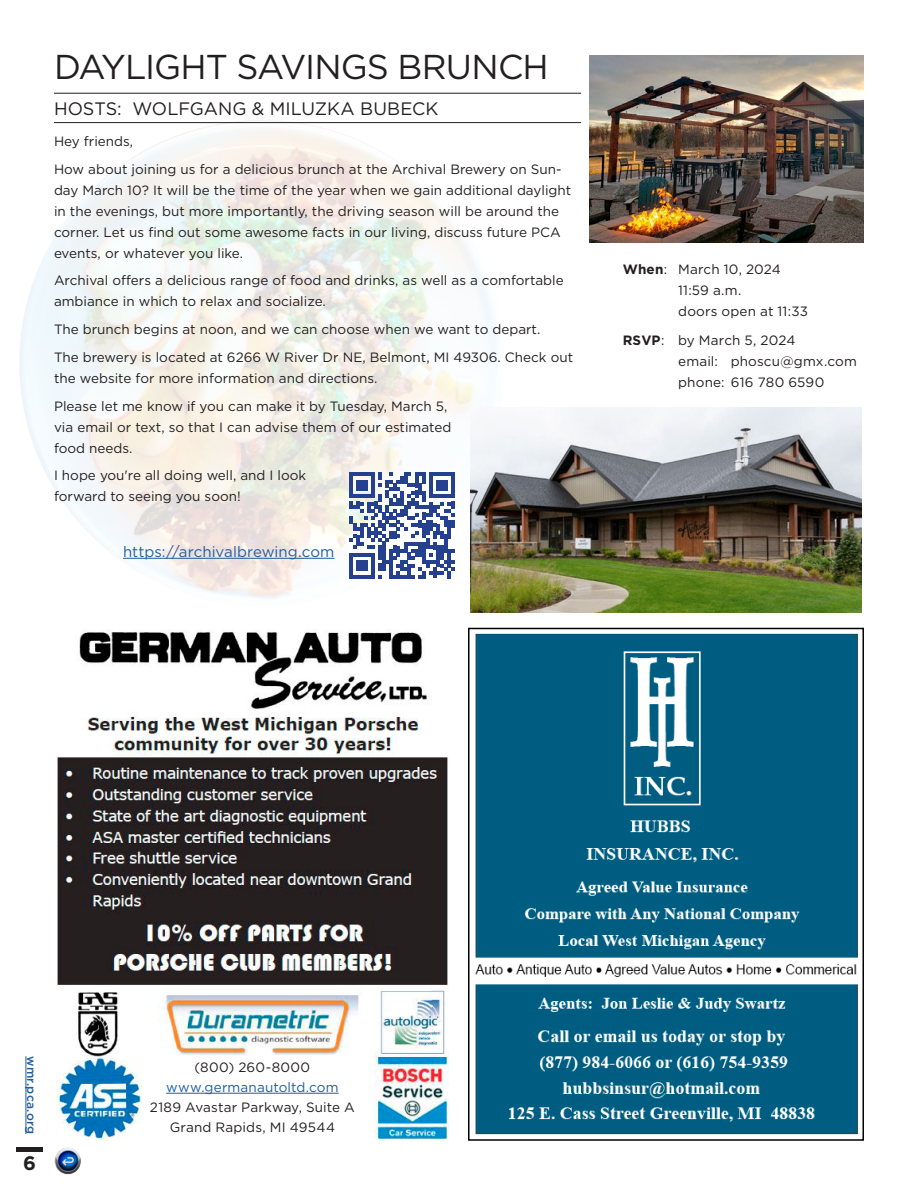
<style>
.page{position:relative;width:918px;height:1188px;background:#fff}
.page>*{position:absolute;margin:0;border:0;box-sizing:border-box;transform-origin:0 0}
.t1{font:34.5px "Gotham";letter-spacing:-.03em;color:#231f20}
.t2{font:700 19.5px "Gotham";color:#231f20}
.t3{font:18px "Gotham";color:#231f20}
.t4{font:15px "Gotham";color:#215e9e}
.t5{font:13.5px/21px "Gotham";color:#231f20}
.t6{font:13.5px "Gotham";letter-spacing:.015em;color:#215e9e}
.t7{font:13.5px "Gotham";letter-spacing:.03em;color:#231f20}
.t8{font:500 12px "Gotham";letter-spacing:.02em;color:#215e9e}
.s1{font-weight:700}
</style>
<div class="page">
<hr style="left:917px;top:0;width:1px;height:1188px;background:#76193f">
<img style="left:19px;top:120px;width:486px;height:486px;border-radius:243px">
<img style="left:475px;top:633px;width:383px;height:502px">
<div style="left:468px;top:628px;width:396px;height:513px;border:2px solid #000"></div>
<hr style="left:123px;top:558px;width:211px;height:1px;background:#215e9e">
<hr style="left:54px;top:93px;width:527px;height:1px;background:#231f20">
<hr style="left:54px;top:122px;width:527px;height:1px;background:#231f20">
<img style="left:57px;top:631px;width:391px;height:510px">
<div style="left:143px;top:1055px;width:218px;height:83px;background:#fff"></div>
<hr style="left:166px;top:1093px;width:173px;height:1px;background:#215e9e">
<img style="left:590px;top:56px;width:274px;height:187px">
<img style="left:471px;top:407px;width:391px;height:206px">
<svg style="left:349px;top:473px;width:106px;height:105px"></svg>
<hr style="left:26px;top:1056px;width:1px;height:78px;background:#215e9e">
<hr style="left:16px;top:1148px;width:27px;height:4px;background:#231f20">
<img style="left:54px;top:1148px;width:27px;height:26px">
<h1 class="t1" style="left:54px;top:44px;width:496px">DAYLIGHT SAVINGS BRUNCH</h1>
<h3 class="t3" style="left:54px;top:97px;width:386px">HOSTS: WOLFGANG &amp; MILUZKA BUBECK</h3>
<p class="t5" style="left:54px;top:127px;width:509px;line-height:27.8px">Hey friends,<br>How about joining us for a delicious brunch at the Archival Brewery on Sun-</p>
<p class="t5" style="left:54px;top:179px;width:519px">day March 10? It will be the time of the year when we gain additional daylight in the evenings, but more importantly, the driving season will be around the corner. Let us find out some awesome facts in our living, discuss future PCA events, or whatever you like.</p>
<p class="t5" style="left:54px;top:270px;width:511px">Archival offers a delicious range of food and drinks, as well as a comfortable ambiance in which to relax and socialize.</p>
<p class="t5" style="left:54px;top:315px;width:521px;line-height:27.8px">The brunch begins at noon, and we can choose when we want to depart.<br>The brewery is located at 6266 W River Dr NE, Belmont, MI 49306. Check out</p>
<p class="t5" style="left:54px;top:364px;width:395px;line-height:27.8px">the website for more information and directions.<br>Please let me know if you can make it by Tuesday, March 5,</p>
<p class="t5" style="left:54px;top:416px;width:399px">via email or text, so that I can advise them of our estimated food needs.</p>
<p class="t5" style="left:54px;top:465px;width:254px">I hope you're all doing well, and I look forward to seeing you soon!</p>
<p class="t4" style="left:123px;top:542px;width:213px">https://archivalbrewing.com</p>
<p class="t5" style="left:678px;top:259px;width:131px;text-indent:-55px"><span class="s1">When</span>: March 10, 2024<br>11:59 a.m.<br>doors open at 11:33</p>
<p class="t5" style="left:678px;top:330px;width:180px;text-indent:-55px"><span class="s1">RSVP</span>: by March 5, 2024<br>email: phoscu@gmx.com phone: 616 780 6590</p>
<p class="t8" style="left:39px;top:1056px;width:79px;rotate:90deg">wmr.pca.org</p>
<h2 class="t2" style="left:23px;top:1150px;width:14px">6</h2>
<p class="t7" style="left:195px;top:1058px;width:117px">(800) 260-8000</p>
<p class="t6" style="left:166px;top:1078px;width:174px">www.germanautoltd.com</p>
<p class="t5" style="left:150px;top:1097px;width:206px;line-height:20.2px;text-align:center">2189 Avastar Parkway, Suite A<br>Grand Rapids, MI 49544</p>
</div>
